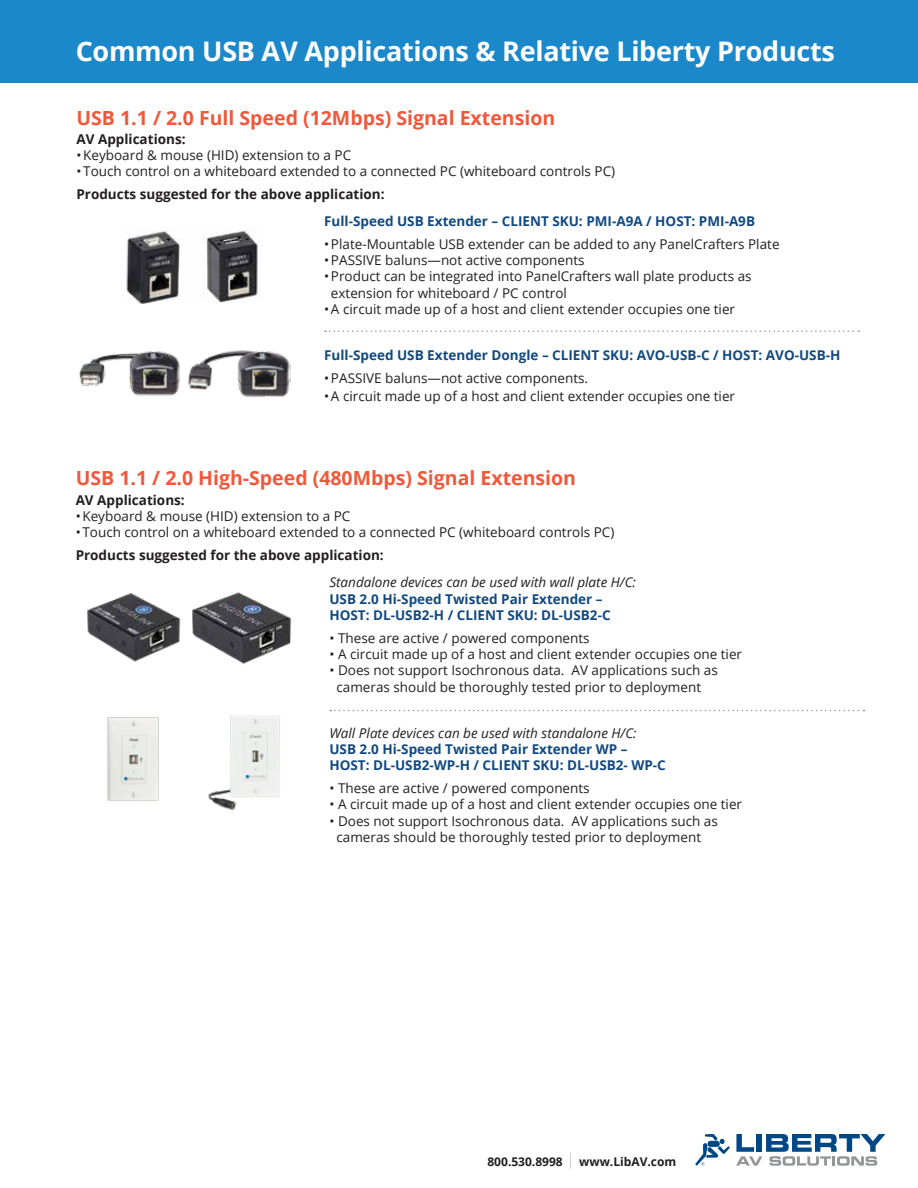
<style>
.page{position:relative;width:918px;height:1188px;background:#fff}
.page>*{position:absolute;margin:0;border:0;box-sizing:border-box;transform-origin:0 0}
.t1{font:700 27px "Open Sans";letter-spacing:-.01em;color:#fff}
.t2{font:700 19.5px "Open Sans";color:#f1583b}
.t3{font:13.5px/16.5px "Open Sans";color:#231f20}
.t4{font:700 13.5px/16.2px "Open Sans";color:#114980}
.t5{font:700 13.5px "Open Sans";color:#231f20}
.t6{font:italic 13.5px "Open Sans";color:#231f20}
.t7{font:700 12px "Open Sans";color:#231f20}
.s1{font-family:"Bernina Sans";font-weight:300;font-stretch:extra-condensed;font-size:16.8px;color:#939598}
</style>
<div class="page">
<svg style="left:695px;top:1134px;width:35px;height:32px"></svg>
<svg style="left:736px;top:1134px;width:149px;height:32px"></svg>
<div style="left:0;top:0;width:918px;height:82px;background:#1a88c9"></div>
<img style="left:87px;top:593px;width:93px;height:69px">
<img style="left:107px;top:717px;width:52px;height:84px">
<img style="left:180px;top:592px;width:111px;height:72px">
<img style="left:208px;top:715px;width:72px;height:95px">
<svg style="left:330px;top:710px;width:535px;height:1px"></svg>
<img style="left:79px;top:351px;width:101px;height:45px">
<img style="left:188px;top:350px;width:103px;height:47px">
<img style="left:126px;top:230px;width:54px;height:73px">
<img style="left:203px;top:229px;width:55px;height:74px">
<svg style="left:325px;top:330px;width:534px;height:2px"></svg>
<h1 class="t1" style="left:76px;top:33px;width:761px">Common USB AV Applications &amp; Relative Liberty Products</h1>
<h2 class="t2" style="left:76px;top:104px;width:480px">USB 1.1 / 2.0 Full Speed (12Mbps) Signal Extension</h2>
<p class="t5" style="left:76px;top:129px;width:111px">AV Applications:</p>
<p class="t3" style="left:76px;top:146px;width:276px">•Keyboard &amp; mouse (HID) extension to a PC</p>
<p class="t3" style="left:76px;top:163px;width:540px">•Touch control on a whiteboard extended to a connected PC (whiteboard controls PC)</p>
<p class="t5" style="left:76px;top:185px;width:310px">Products suggested for the above application:</p>
<p class="t4" style="left:324px;top:213px;width:432px">Full-Speed USB Extender – CLIENT SKU: PMI-A9A / HOST: PMI-A9B</p>
<p class="t3" style="left:324px;top:236px;width:457px">•Plate-Mountable USB extender can be added to any PanelCrafters Plate</p>
<p class="t3" style="left:324px;top:252px;width:262px">•PASSIVE baluns—not active components</p>
<p class="t3" style="left:331px;top:268px;width:422px;text-indent:-7px">•Product can be integrated into PanelCrafters wall plate products as extension for whiteboard / PC control</p>
<p class="t3" style="left:324px;top:300px;width:412px">•A circuit made up of a host and client extender occupies one tier</p>
<p class="t4" style="left:324px;top:346px;width:518px">Full-Speed USB Extender Dongle – CLIENT SKU: AVO-USB-C / HOST: AVO-USB-H</p>
<p class="t3" style="left:324px;top:369px;width:265px">•PASSIVE baluns—not active components.</p>
<p class="t3" style="left:324px;top:387px;width:412px">•A circuit made up of a host and client extender occupies one tier</p>
<h2 class="t2" style="left:76px;top:464px;width:502px">USB 1.1 / 2.0 High-Speed (480Mbps) Signal Extension</h2>
<p class="t5" style="left:76px;top:490px;width:111px">AV Applications:</p>
<p class="t3" style="left:76px;top:508px;width:276px">•Keyboard &amp; mouse (HID) extension to a PC</p>
<p class="t3" style="left:76px;top:524px;width:540px">•Touch control on a whiteboard extended to a connected PC (whiteboard controls PC)</p>
<p class="t5" style="left:76px;top:546px;width:310px">Products suggested for the above application:</p>
<p class="t6" style="left:329px;top:573px;width:308px">Standalone devices can be used with wall plate H/C:</p>
<p class="t4" style="left:329px;top:590px;width:283px">USB 2.0 Hi-Speed Twisted Pair Extender –<br>HOST: DL-USB2-H / CLIENT SKU: DL-USB2-C</p>
<p class="t3" style="left:329px;top:629px;width:262px">• These are active / powered components</p>
<p class="t3" style="left:329px;top:645px;width:414px">• A circuit made up of a host and client extender occupies one tier</p>
<p class="t3" style="left:336px;top:662px;width:383px;text-indent:-7px">• Does not support Isochronous data. AV applications such as cameras should be thoroughly tested prior to deployment</p>
<p class="t6" style="left:329px;top:724px;width:309px">Wall Plate devices can be used with standalone H/C:</p>
<p class="t4" style="left:329px;top:741px;width:338px">USB 2.0 Hi-Speed Twisted Pair Extender WP –<br>HOST: DL-USB2-WP-H / CLIENT SKU: DL-USB2- WP-C</p>
<p class="t3" style="left:329px;top:780px;width:262px">• These are active / powered components</p>
<p class="t3" style="left:329px;top:796px;width:414px">• A circuit made up of a host and client extender occupies one tier</p>
<p class="t3" style="left:336px;top:812px;width:383px;text-indent:-7px">• Does not support Isochronous data. AV applications such as cameras should be thoroughly tested prior to deployment</p>
<p class="t7" style="left:487px;top:1153px;width:190px">800.530.8998 <span class="s1">|</span> www.LibAV.com</p>
</div>
